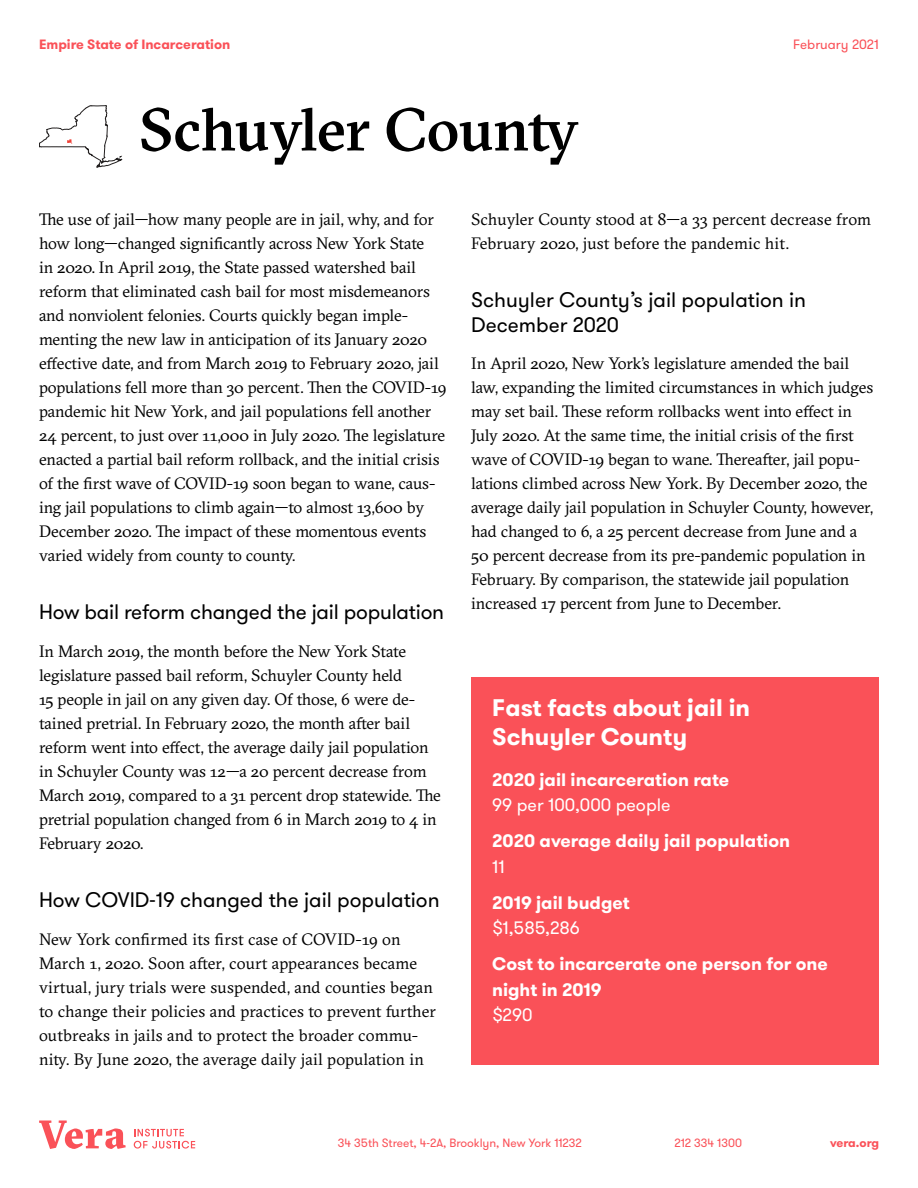
<style>
.page{position:relative;width:918px;height:1188px;background:#fff}
.page>*{position:absolute;margin:0;border:0;box-sizing:border-box;transform-origin:0 0}
.t1{font:500 60px "GT Sectra";letter-spacing:-.01em;color:#000}
.t2{font:700 24px/28.8px "GT Walsheim";color:#fff}
.t3{font:21px/25.2px "GT Walsheim";color:#000}
.t4{font:700 18px/25.5px "GT Walsheim";color:#fff}
.t5{font:18px "GT Walsheim";color:#fff}
.t6{font:16.5px/24px "GT Sectra";letter-spacing:-.005em;color:#000}
.t7{font:700 13.5px "GT Walsheim";color:#fa5158}
.t8{font:13.5px "GT Walsheim";color:#fa5158}
.t9{font:12px "GT Walsheim";color:#fa5158}
.t10{font:700 12px "GT Walsheim";letter-spacing:-.01em;color:#fa5158}
</style>
<div class="page">
<svg style="left:39px;top:1120px;width:87px;height:29px"></svg>
<svg style="left:134px;top:1129px;width:61px;height:20px"></svg>
<svg style="left:39px;top:105px;width:83px;height:63px"></svg>
<div style="left:471px;top:677px;width:408px;height:388px;background:#fa5158"></div>
<p class="t7" style="left:39px;top:36px;width:193px">Empire State of Incarceration</p>
<p class="t8" style="left:793px;top:36px;width:87px">February 2021</p>
<h1 class="t1" style="left:139px;top:92px;width:441px">Schuyler County</h1>
<p class="t6" style="left:39px;top:207px;width:409px">The use of jail—how many people are in jail, why, and for how long—changed significantly across New York State<br>in 2020. In April 2019, the State passed watershed bail reform that eliminated cash bail for most misdemeanors and nonviolent felonies. Courts quickly began imple&shy;menting the new law in anticipation of its January 2020 effective date, and from March 2019 to February 2020, jail populations fell more than 30 percent. Then the COVID-19 pandemic hit New York, and jail populations fell another 24 percent, to just over 11,000 in July 2020. The legislature enacted a partial bail reform rollback, and the initial crisis of the first wave of COVID-19 soon began to wane, caus&shy;ing jail populations to climb again—to almost 13,600 by December 2020. The impact of these momentous events varied widely from county to county.</p>
<p class="t3" style="left:39px;top:600px;width:407px">How bail reform changed the jail population</p>
<p class="t6" style="left:39px;top:639px;width:404px">In March 2019, the month before the New York State legislature passed bail reform, Schuyler County held<br>15 people in jail on any given day. Of those, 6 were de&shy;tained pretrial. In February 2020, the month after bail reform went into effect, the average daily jail population in Schuyler County was 12—a 20 percent decrease from March 2019, compared to a 31 percent drop statewide. The pretrial population changed from 6 in March 2019 to 4 in February 2020.</p>
<p class="t3" style="left:39px;top:888px;width:402px">How COVID-19 changed the jail population</p>
<p class="t6" style="left:39px;top:927px;width:398px">New York confirmed its first case of COVID-19 on March 1, 2020. Soon after, court appearances became virtual, jury trials were suspended, and counties began to change their policies and practices to prevent further outbreaks in jails and to protect the broader commu&shy;nity. By June 2020, the average daily jail population in</p>
<p class="t6" style="left:471px;top:207px;width:402px">Schuyler County stood at 8—a 33 percent decrease from<br>February 2020, just before the pandemic hit.</p>
<p class="t3" style="left:471px;top:288px;width:336px">Schuyler County’s jail population in<br>December 2020</p>
<p class="t6" style="left:471px;top:351px;width:404px">In April 2020, New York’s legislature amended the bail law, expanding the limited circumstances in which judges may set bail. These reform rollbacks went into effect in July 2020. At the same time, the initial crisis of the first wave of COVID-19 began to wane. Thereafter, jail popu&shy;lations climbed across New York. By December 2020, the average daily jail population in Schuyler County, however, had changed to 6, a 25 percent decrease from June and a 50 percent decrease from its pre-pandemic population in February. By comparison, the statewide jail population increased 17 percent from June to December.</p>
<h2 class="t2" style="left:492px;top:694px;width:259px">Fast facts about jail in<br>Schuyler County</h2>
<p class="t4" style="left:492px;top:767px;width:238px">2020 jail incarceration rate</p>
<p class="t5" style="left:492px;top:793px;width:180px">99 per 100,000 people</p>
<p class="t4" style="left:492px;top:828px;width:299px">2020 average daily jail population</p>
<p class="t5" style="left:492px;top:855px;width:14px">11</p>
<p class="t4" style="left:492px;top:890px;width:139px">2019 jail budget</p>
<p class="t5" style="left:492px;top:917px;width:89px">$1,585,286</p>
<p class="t4" style="left:492px;top:951px;width:337px">Cost to incarcerate one person for one night in 2019</p>
<p class="t5" style="left:492px;top:1004px;width:42px">$290</p>
<p class="t9" style="left:338px;top:1135px;width:246px">34 35th Street, 4-2A, Brooklyn, New York 11232</p>
<p class="t9" style="left:674px;top:1135px;width:69px">212 334 1300</p>
<p class="t10" style="left:830px;top:1135px;width:50px">vera.org</p>
</div>
